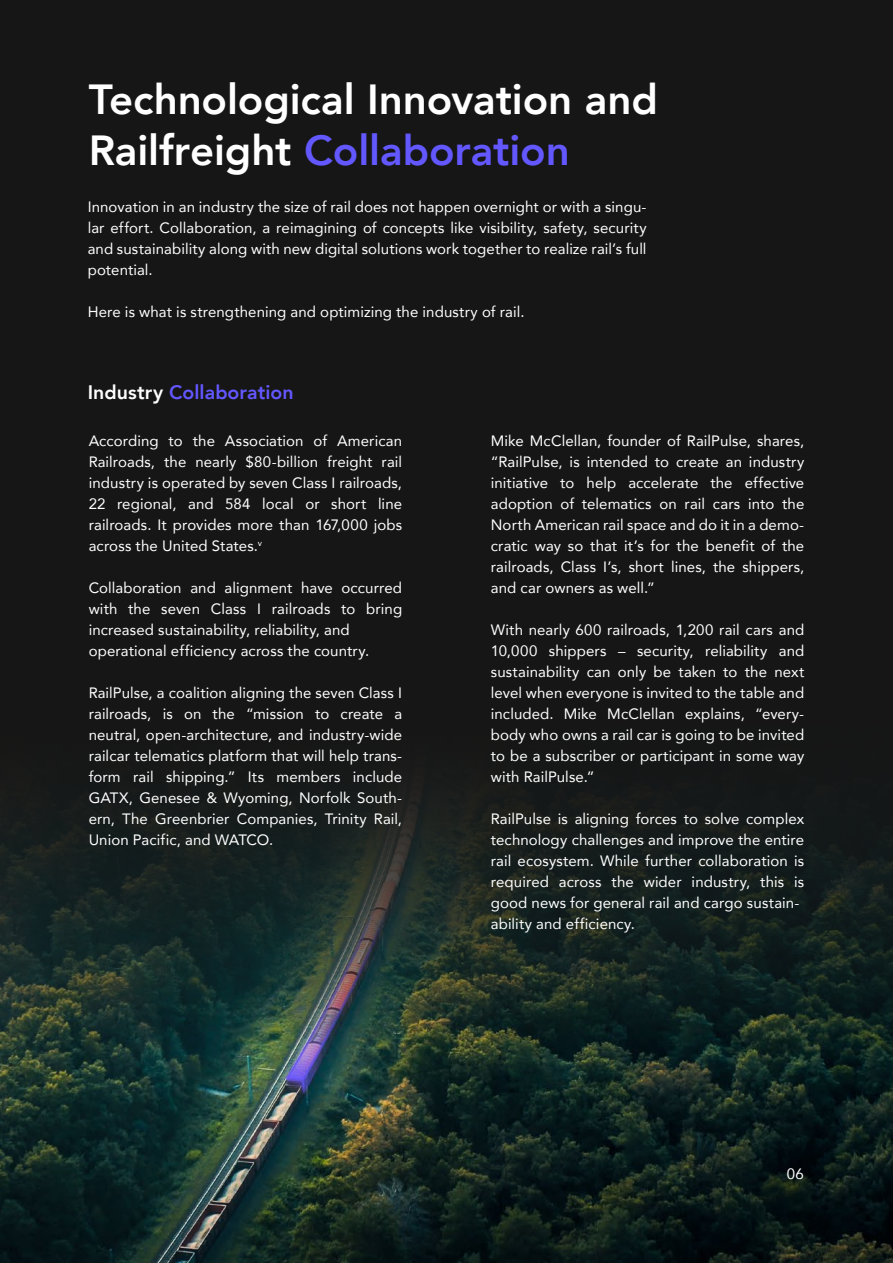
<style>
.page{position:relative;width:893px;height:1263px;background:#161616}
.page>*{position:absolute;margin:0;border:0;box-sizing:border-box;transform-origin:0 0}
.t1{font:800 42px/50.4px "Avenir";letter-spacing:-.005em;color:#fff}
.t2{font:800 19.5px "Avenir";letter-spacing:.005em;color:#6357ff}
.t3{font:15px/21px "Avenir";letter-spacing:.005em;color:#fff;text-align:justify}
.s1{color:#6357ff}
.s2{color:#fff}
</style>
<div class="page">
<svg style="left:0;top:785px;width:893px;height:462px"></svg>
<h1 class="t1" style="left:89px;top:74px;width:571px">Technological Innovation and<br>Railfreight <span class="s1">Collaboration</span></h1>
<p class="t3" style="left:88px;top:195px;width:560px">Innovation in an industry the size of rail does not happen overnight or with a singu&shy;lar effort. Collaboration, a reimagining of concepts like visibility, safety, security and sustainability along with new digital solutions work together to realize rail’s full potential.</p>
<p class="t3" style="left:88px;top:300px;width:438px">Here is what is strengthening and optimizing the industry of rail.</p>
<h2 class="t2" style="left:88px;top:377px;width:207px"><span class="s2">Industry</span> Collaboration</h2>
<p class="t3" style="left:89px;top:430px;width:315px">According to the Association of American Railroads, the nearly $80-billion freight rail industry is operated by seven Class I railroads, 22 regional, and 584 local or short line railroads. It provides more than 167,000 jobs across the United States.<sup>v</sup></p>
<p class="t3" style="left:89px;top:577px;width:315px;text-align:left">Collaboration and alignment have occurred with the seven Class I railroads to bring increased sustainability, reliability, and operational efficiency across the country.</p>
<p class="t3" style="left:89px;top:682px;width:315px">RailPulse, a coalition aligning the seven Class I railroads, is on the “mission to create a neutral, open-architecture, and industry-wide railcar telematics platform that will help trans&shy;form rail shipping.” Its members include GATX, Genesee &amp; Wyoming, Norfolk South&shy;ern, The Greenbrier Companies, Trinity Rail, Union Pacific, and WATCO.</p>
<p class="t3" style="left:491px;top:430px;width:315px">Mike McClellan, founder of RailPulse, shares, “RailPulse, is intended to create an industry initiative to help accelerate the effective adoption of telematics on rail cars into the North American rail space and do it in a demo&shy;cratic way so that it’s for the benefit of the railroads, Class I’s, short lines, the shippers, and car owners as well.”</p>
<p class="t3" style="left:491px;top:619px;width:315px">With nearly 600 railroads, 1,200 rail cars and 10,000 shippers – security, reliability and sustainability can only be taken to the next level when everyone is invited to the table and included. Mike McClellan explains, “every&shy;body who owns a rail car is going to be invited to be a subscriber or participant in some way with RailPulse.”</p>
<p class="t3" style="left:491px;top:808px;width:315px;text-align:left">RailPulse is aligning forces to solve complex technology challenges and improve the entire rail ecosystem. While further collaboration is required across the wider industry, this is good news for general rail and cargo sustain&shy;ability and efficiency.</p>
<p class="t3" style="left:787px;top:1162px;width:18px">06</p>
</div>
